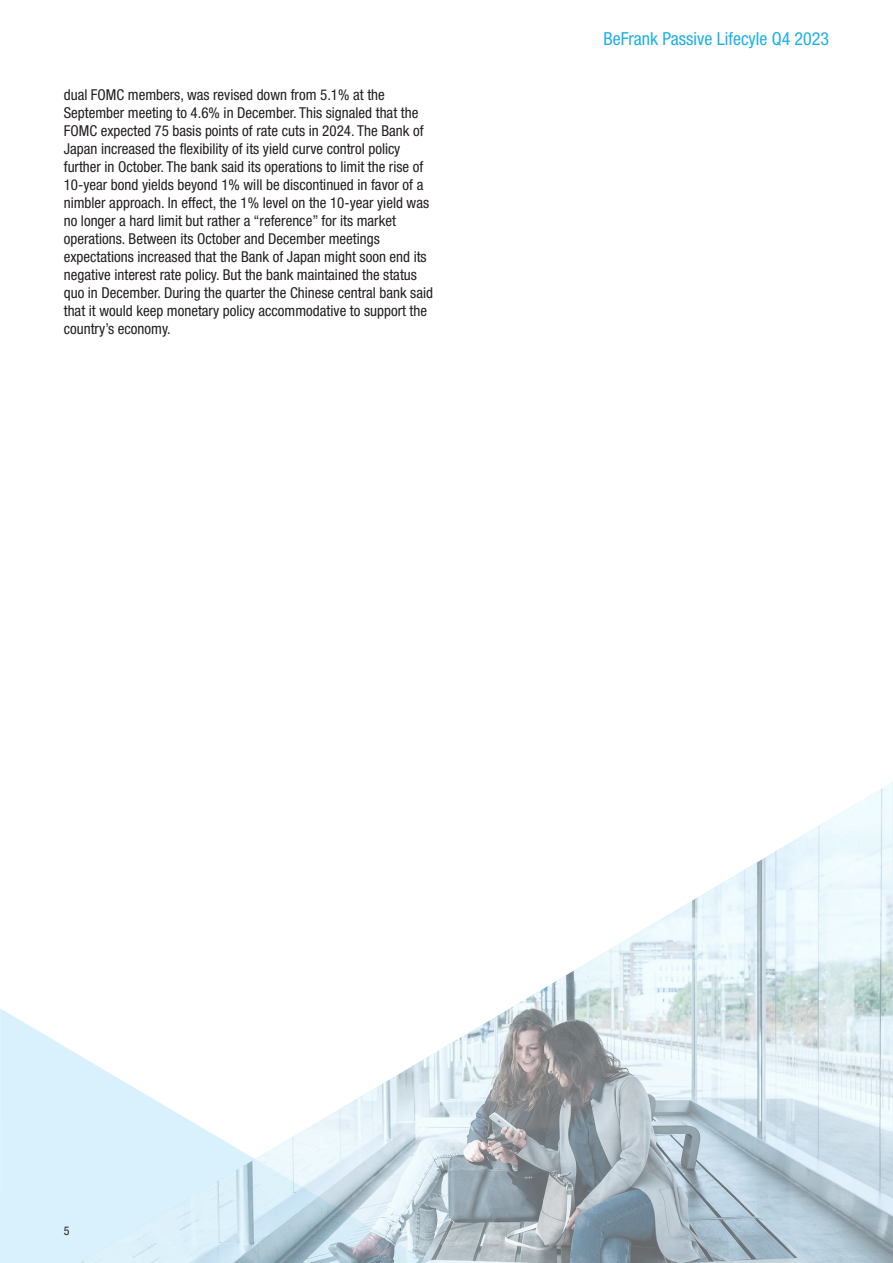
<style>
.page{position:relative;width:893px;height:1263px;background:#fff}
.page>*{position:absolute;margin:0;border:0;box-sizing:border-box;transform-origin:0 0}
.t1{font:condensed 18px "Helvetica Neue LT Std";color:#1fb0e6}
.Platte_tekst_10_12_zwart{font:condensed 15px/18px "Helvetica Neue LT Std";color:#231f20}
.NN_A4_Pagenumber_left_8pt{font:condensed 12px "Helvetica Neue LT Std";color:#231f20}
</style>
<div class="page">
<svg style="left:0;top:1008px;width:64px;height:255px;fill:#d9f1fc"></svg>
<img style="left:77px;top:782px;width:816px;height:481px">
<p class="Platte_tekst_10_12_zwart" style="left:64px;top:85px;width:371px">dual FOMC members, was revised down from 5.1% at the September meeting to 4.6% in December. This signaled that the FOMC expected 75 basis points of rate cuts in 2024. The Bank of Japan increased the flexibility of its yield curve control policy further in October. The bank said its operations to limit the rise of 10-year bond yields beyond 1% will be discontinued in favor of a nimbler approach. In effect, the 1% level on the 10-year yield was no longer a hard limit but rather a “reference” for its market operations. Between its October and December meetings expectations increased that the Bank of Japan might soon end its negative interest rate policy. But the bank maintained the status quo in December. During the quarter the Chinese central bank said that it would keep monetary policy accommodative to support the country’s economy.</p>
<p class="t1" style="left:603px;top:28px;width:227px">BeFrank Passive Lifecyle Q4 2023</p>
<p class="NN_A4_Pagenumber_left_8pt" style="left:64px;top:1224px;width:7px">5</p>
</div>
